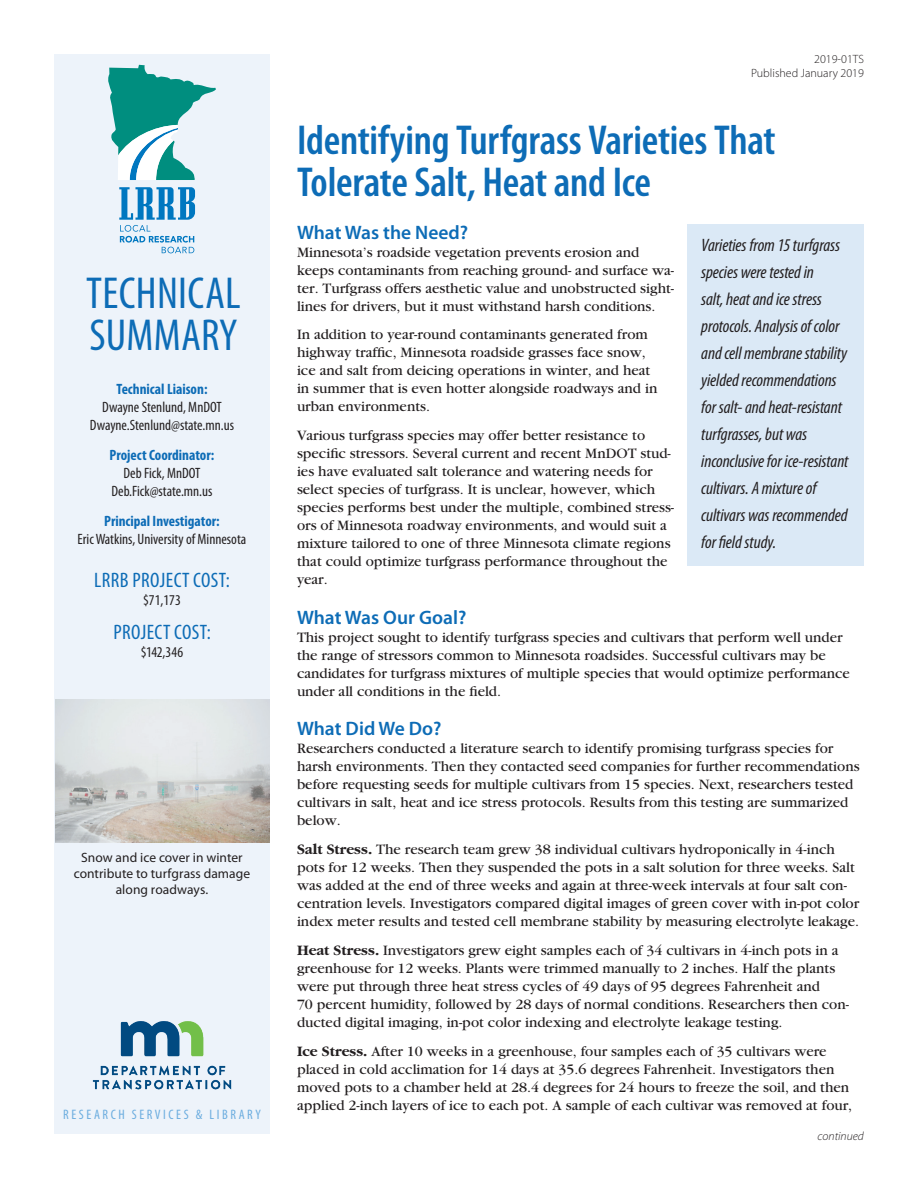
<style>
.page{position:relative;width:918px;height:1188px;background:#fff}
.page>*{position:absolute;margin:0;border:0;box-sizing:border-box;transform-origin:0 0}
.t1{font:condensed 45px "Myriad Pro";letter-spacing:.005em;color:#0d6cb6}
.t2{font:600 condensed 42px/42px "Myriad Pro";letter-spacing:-.005em;color:#0d6cb6}
.Project_Cost__blue{font:condensed 21px "Myriad Pro";letter-spacing:.02em;color:#0d6cb6}
.Subhead{font:600 19.5px "Myriad Pro";color:#0d6cb6}
.Quote_Blue_Ital{font:italic condensed 18px/27px "Myriad Pro";letter-spacing:-.005em;color:#231f20}
.Bullet_points_-_last{font:15px/18px "Garamond";color:#231f20}
.Sidebar_page_1_name{font:condensed 15px "Myriad Pro";color:#231f20}
.Sidebar_page_1_blue{font:700 condensed 15px "Myriad Pro";color:#0d6cb6}
.t3{font:condensed 13.8px "Myriad Pro";letter-spacing:.185em;color:#6caddf}
.Caption_centered{font:13.5px/16.2px "Myriad Pro";color:#231f20;text-align:center}
.Upper_right_page_1_t{font:300 12px/13.5px "Myriad Pro";color:#231f20;text-align:right}
.t4{font:italic 300 12px "Myriad Pro";color:#231f20}
.s1{font-weight:700}
</style>
<div class="page">
<div style="left:54px;top:54px;width:216px;height:1080px;background:#edf3fa"></div>
<img style="left:56px;top:700px;width:214px;height:143px">
<div style="left:688px;top:224px;width:176px;height:342px;background:#dbe9f6"></div>
<svg style="left:108px;top:65px;width:108px;height:115px"></svg>
<svg style="left:119px;top:187px;width:76px;height:66px"></svg>
<img style="left:92px;top:1021px;width:140px;height:69px">
<p class="t1" style="left:86px;top:266px;width:156px">TECHNICAL</p>
<p class="t1" style="left:90px;top:308px;width:149px">SUMMARY</p>
<p class="Sidebar_page_1_blue" style="left:117px;top:380px;width:92px">Technical Liaison:</p>
<p class="Sidebar_page_1_name" style="left:102px;top:398px;width:121px">Dwayne Stenlund, MnDOT</p>
<p class="Sidebar_page_1_name" style="left:90px;top:416px;width:146px">Dwayne.Stenlund@state.mn.us</p>
<p class="Sidebar_page_1_blue" style="left:110px;top:446px;width:106px">Project Coordinator:</p>
<p class="Sidebar_page_1_name" style="left:124px;top:464px;width:78px">Deb Fick, MnDOT</p>
<p class="Sidebar_page_1_name" style="left:111px;top:482px;width:103px">Deb.Fick@state.mn.us</p>
<p class="Sidebar_page_1_blue" style="left:104px;top:512px;width:117px">Principal Investigator:</p>
<p class="Sidebar_page_1_name" style="left:78px;top:530px;width:170px">Eric Watkins, University of Minnesota</p>
<p class="Project_Cost__blue" style="left:94px;top:567px;width:137px">LRRB PROJECT COST:</p>
<p class="Sidebar_page_1_name" style="left:143px;top:591px;width:39px">$71,173</p>
<p class="Project_Cost__blue" style="left:113px;top:620px;width:99px">PROJECT COST:</p>
<p class="Sidebar_page_1_name" style="left:141px;top:643px;width:44px">$142,346</p>
<p class="Caption_centered" style="left:74px;top:849px;width:178px">Snow and ice cover in winter contribute to turfgrass damage along roadways.</p>
<p class="t3" style="left:63px;top:1107px;width:199px">RESEARCH SERVICES &amp; LIBRARY</p>
<p class="Upper_right_page_1_t" style="left:751px;top:52px;width:114px">2019-01TS<br>Published January 2019</p>
<p class="t2" style="left:297px;top:120px;width:480px">Identifying Turfgrass Varieties That<br>Tolerate Salt, Heat and Ice</p>
<p class="Subhead" style="left:297px;top:220px;width:173px">What Was the Need?</p>
<p class="Bullet_points_-_last" style="left:297px;top:243px;width:379px">Minnesota’s roadside vegetation prevents erosion and keeps contaminants from reaching ground- and surface wa&shy;ter. Turfgrass offers aesthetic value and unobstructed sight&shy;lines for drivers, but it must withstand harsh conditions.</p>
<p class="Bullet_points_-_last" style="left:297px;top:326px;width:362px">In addition to year-round contaminants generated from highway traffic, Minnesota roadside grasses face snow, ice and salt from deicing operations in winter, and heat in summer that is even hotter alongside roadways and in urban environments.</p>
<p class="Bullet_points_-_last" style="left:297px;top:427px;width:379px">Various turfgrass species may offer better resistance to specific stressors. Several current and recent MnDOT stud&shy;ies have evaluated salt tolerance and watering needs for select species of turfgrass. It is unclear, however, which species performs best under the multiple, combined stress&shy;ors of Minnesota roadway environments, and would suit a mixture tailored to one of three Minnesota climate regions that could optimize turfgrass performance throughout the year.</p>
<p class="Subhead" style="left:297px;top:605px;width:171px">What Was Our Goal?</p>
<p class="Bullet_points_-_last" style="left:297px;top:628px;width:555px">This project sought to identify turfgrass species and cultivars that perform well under the range of stressors common to Minnesota roadsides. Successful cultivars may be candidates for turfgrass mixtures of multiple species that would optimize performance under all conditions in the field.</p>
<p class="Subhead" style="left:297px;top:716px;width:146px">What Did We Do?</p>
<p class="Bullet_points_-_last" style="left:297px;top:740px;width:564px">Researchers conducted a literature search to identify promising turfgrass species for harsh environments. Then they contacted seed companies for further recommendations before requesting seeds for multiple cultivars from 15 species. Next, researchers tested cultivars in salt, heat and ice stress protocols. Results from this testing are summarized below.</p>
<p class="Bullet_points_-_last" style="left:297px;top:841px;width:564px"><span class="s1">Salt Stress.</span> The research team grew 38 individual cultivars hydroponically in 4-inch pots for 12 weeks. Then they suspended the pots in a salt solution for three weeks. Salt was added at the end of three weeks and again at three-week intervals at four salt con&shy;centration levels. Investigators compared digital images of green cover with in-pot color index meter results and tested cell membrane stability by measuring electrolyte leakage.</p>
<p class="Bullet_points_-_last" style="left:297px;top:942px;width:554px"><span class="s1">Heat Stress.</span> Investigators grew eight samples each of 34 cultivars in 4-inch pots in a greenhouse for 12 weeks. Plants were trimmed manually to 2 inches. Half the plants were put through three heat stress cycles of 49 days of 95 degrees Fahrenheit and<br>70 percent humidity, followed by 28 days of normal conditions. Researchers then con&shy;ducted digital imaging, in-pot color indexing and electrolyte leakage testing.</p>
<p class="Bullet_points_-_last" style="left:297px;top:1042px;width:557px"><span class="s1">Ice Stress.</span> After 10 weeks in a greenhouse, four samples each of 35 cultivars were placed in cold acclimation for 14 days at 35.6 degrees Fahrenheit. Investigators then moved pots to a chamber held at 28.4 degrees for 24 hours to freeze the soil, and then applied 2-inch layers of ice to each pot. A sample of each cultivar was removed at four,</p>
<p class="Quote_Blue_Ital" style="left:701px;top:232px;width:149px">Varieties from 15 turfgrass species were tested in<br>salt, heat and ice stress protocols. Analysis of color and cell membrane stability yielded recommendations for salt- and heat-resistant turfgrasses, but was inconclusive for ice-resistant cultivars. A mixture of cultivars was recommended for field study.</p>
<p class="t4" style="left:818px;top:1129px;width:48px">continued</p>
</div>
